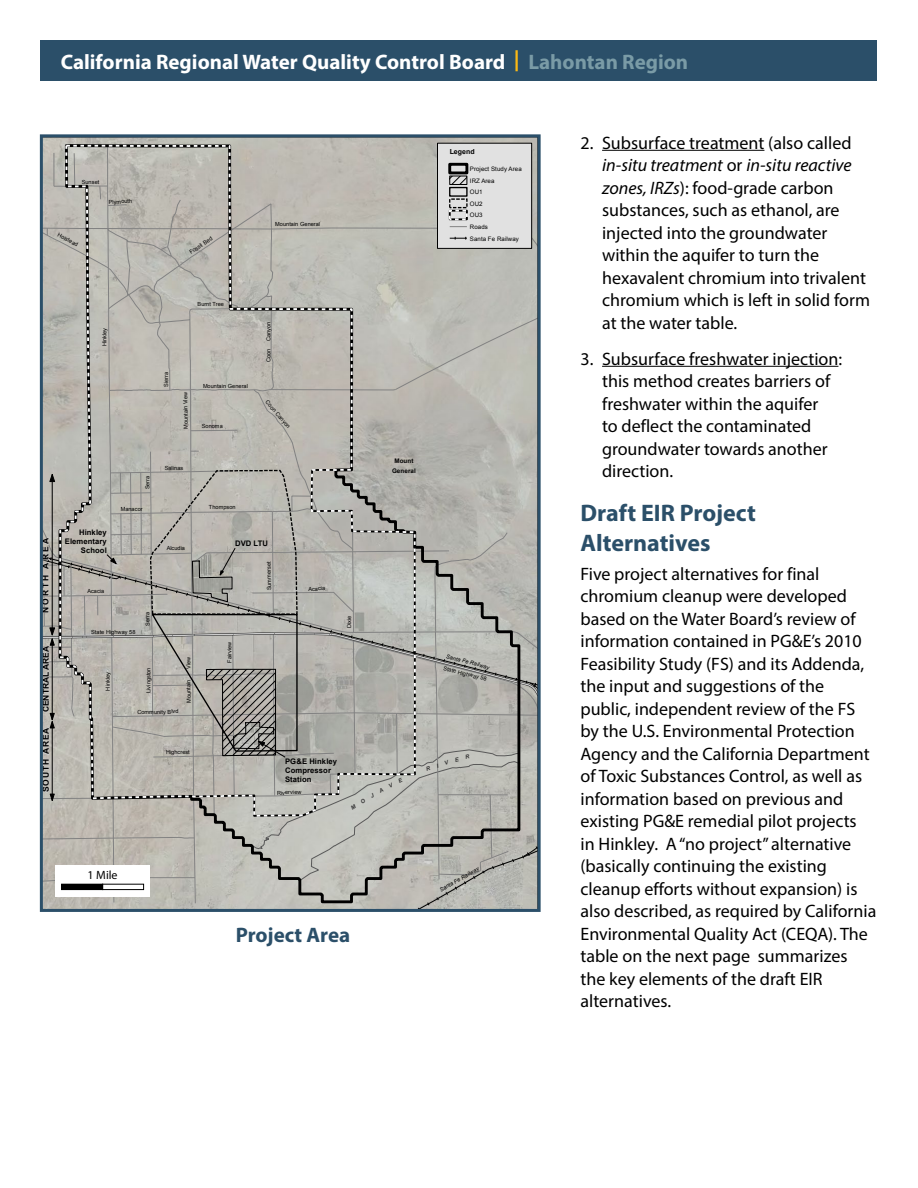
<style>
.page{position:relative;width:918px;height:1188px;background:#fff}
.page>*{position:absolute;margin:0;border:0;box-sizing:border-box;transform-origin:0 0}
.t1{font:700 24px/30px "Myriad Pro";color:#2b4f69}
.t2{font:700 21px "Myriad Pro";color:#fff}
.t3{font:700 21px "Myriad Pro";color:#2b4f69}
.t4{font:18px/22.5px "Myriad Pro";color:#000}
.t5{font:12px "Myriad Pro";color:#000}
.t6{font:700 8.55px "Arial";color:#000}
.t7{font:700 8.55px "Arial";letter-spacing:.235em;color:#000}
.t8{font:700 8.55px "Arial";letter-spacing:.115em;color:#000}
.t9{font:700 7.65px/8.9px "Arial";letter-spacing:.01em;color:#000;text-align:right}
.t10{font:700 6.9px "Arial";letter-spacing:.005em;color:#000}
.t11{font:700 6.3px/10.2px "Arial";letter-spacing:.01em;color:#000;text-align:center}
.t12{font:6.15px/11.6px "Arial";color:#000}
.t13{font:5.55px "Arial";color:#000}
.t14{font:italic 5.55px "Arial";color:#000}
.s1{color:#fdb913}
.s2{color:#7a9ba6}
.s3{font-style:italic}
</style>
<div class="page">
<div style="left:40px;top:40px;width:838px;height:41px;background:#2b4f69"></div>
<hr style="left:602px;top:150px;width:162px;height:1px;background:#000">
<hr style="left:602px;top:366px;width:236px;height:1px;background:#000">
<svg style="left:41px;top:144px;width:498px;height:766px;background:#b4b2ad"></svg>
<p class="t2" style="left:61px;top:48px;width:629px">California Regional Water Quality Control Board <span class="s1">|</span> <span class="s2">Lahontan Region</span></p>
<p class="t13" style="left:82px;top:179px;width:19px">Sunset</p>
<p class="t13" style="left:109px;top:198px;width:25px;rotate:-3deg">Plymouth</p>
<p class="t13" style="left:59px;top:232px;width:24px;rotate:26deg">Holstead</p>
<p class="t13" style="left:188px;top:250px;width:28px;rotate:-34deg">Fossil Bed</p>
<p class="t13" style="left:275px;top:221px;width:46px">Mountain General</p>
<p class="t10" style="left:450px;top:147px;width:26px">Legend</p>
<p class="t12" style="left:470px;top:163px;width:53px">Project Study Area<br>IRZ Area<br>OU1<br>OU2<br>OU3<br>Roads<br>Santa Fe Railway</p>
<p class="t7" style="left:40px;top:613px;width:76px;rotate:-90deg">NORTH AREA</p>
<p class="t6" style="left:40px;top:712px;width:68px;rotate:-90deg">CENTRAL AREA</p>
<p class="t8" style="left:40px;top:792px;width:66px;rotate:-90deg">SOUTH AREA</p>
<p class="t13" style="left:101px;top:346px;width:20px;rotate:-90deg">H yelkni</p>
<p class="t13" style="left:198px;top:301px;width:28px">Burnt Tree</p>
<p class="t13" style="left:163px;top:387px;width:17px;rotate:-91deg">S ar rei</p>
<p class="t13" style="left:182px;top:429px;width:39px;rotate:-91deg">M niatnuo V we i</p>
<p class="t13" style="left:203px;top:382px;width:46px">Mountain General</p>
<p class="t13" style="left:202px;top:422px;width:23px">Sonoma</p>
<p class="t13" style="left:265px;top:341px;width:21px;rotate:-90deg">Canyon</p>
<p class="t13" style="left:265px;top:362px;width:15px;rotate:-90deg">Coon</p>
<p class="t13" style="left:269px;top:399px;width:36px;rotate:49deg">Coon Canyon</p>
<p class="t13" style="left:144px;top:489px;width:15px;rotate:-90deg">S ar re</p>
<p class="t9" style="left:65px;top:528px;width:43px">Hinkley<br>Elementary<br>School</p>
<p class="t13" style="left:121px;top:505px;width:23px;rotate:-1deg">Manacor</p>
<p class="t13" style="left:87px;top:588px;width:18px;rotate:-1deg">Acacia</p>
<p class="t13" style="left:144px;top:626px;width:15px;rotate:-92deg">Serra</p>
<p class="t13" style="left:91px;top:628px;width:46px">State Highway 58</p>
<p class="t13" style="left:165px;top:465px;width:20px;rotate:-1deg">Salinas</p>
<p class="t13" style="left:167px;top:544px;width:20px">Alcudia</p>
<p class="t13" style="left:209px;top:504px;width:28px;rotate:-1deg">Thompson</p>
<p class="t9" style="left:235px;top:540px;width:35px">DVD LTU</p>
<p class="t13" style="left:265px;top:590px;width:30px;rotate:-90deg">S mu m tesre</p>
<p class="t13" style="left:308px;top:585px;width:18px">Acacia</p>
<p class="t13" style="left:346px;top:628px;width:14px;rotate:-90deg">Dixie</p>
<p class="t11" style="left:392px;top:456px;width:25px">Mount<br>General</p>
<p class="t13" style="left:226px;top:663px;width:23px;rotate:-90deg">F weivr ia</p>
<p class="t14" style="left:447px;top:653px;width:46px;rotate:14deg">Santa Fe Railway</p>
<p class="t13" style="left:185px;top:669px;width:14px;rotate:-90deg">V we i</p>
<p class="t13" style="left:185px;top:703px;width:25px;rotate:-90deg">M niatnuo</p>
<p class="t13" style="left:104px;top:691px;width:20px;rotate:-90deg">H yelkni</p>
<p class="t13" style="left:444px;top:665px;width:46px;rotate:14deg">State Highway 58</p>
<p class="t13" style="left:145px;top:693px;width:27px;rotate:-90deg">Livingston</p>
<p class="t13" style="left:137px;top:708px;width:43px;rotate:-1deg">Community Blvd</p>
<p class="t13" style="left:166px;top:749px;width:25px;rotate:-1deg">Highcrest</p>
<p class="t9" style="left:285px;top:757px;width:53px;text-align:left">PG&amp;E Hinkley<br>Compressor<br>Station</p>
<p class="t13" style="left:277px;top:789px;width:26px;rotate:-1deg">Riverview</p>
<p class="t5" style="left:88px;top:868px;width:32px">1 Mile</p>
<p class="t3" style="left:236px;top:922px;width:116px">Project Area</p>
<p class="t14" style="left:438px;top:887px;width:46px;rotate:-30deg">Santa Fe Railway</p>
<p class="t4" style="left:602px;top:131px;width:269px;text-indent:-22px">2. Subsurface treatment (also called <span class="s3">in-situ treatment</span> or <span class="s3">in-situ reactive zones, IRZs</span>): food-grade carbon substances, such as ethanol, are injected into the groundwater within the aquifer to turn the hexavalent chromium into trivalent chromium which is left in solid form at the water table.</p>
<p class="t4" style="left:602px;top:347px;width:242px;text-indent:-22px">3. Subsurface freshwater injection: this method creates barriers of freshwater within the aquifer<br>to deflect the contaminated groundwater towards another direction.</p>
<h1 class="t1" style="left:580px;top:497px;width:177px">Draft EIR Project<br>Alternatives</h1>
<p class="t4" style="left:580px;top:562px;width:297px">Five project alternatives for final chromium cleanup were developed based on the Water Board’s review of information contained in PG&amp;E’s 2010<br>Feasibility Study (FS) and its Addenda, the input and suggestions of the public, independent review of the FS by the U.S. Environmental Protection Agency and the California Department of Toxic Substances Control, as well as information based on previous and existing PG&amp;E remedial pilot projects<br>in Hinkley. A “no project” alternative (basically continuing the existing cleanup efforts without expansion) is also described, as required by California Environmental Quality Act (CEQA). The table on the next page summarizes the key elements of the draft EIR alternatives.</p>
</div>
